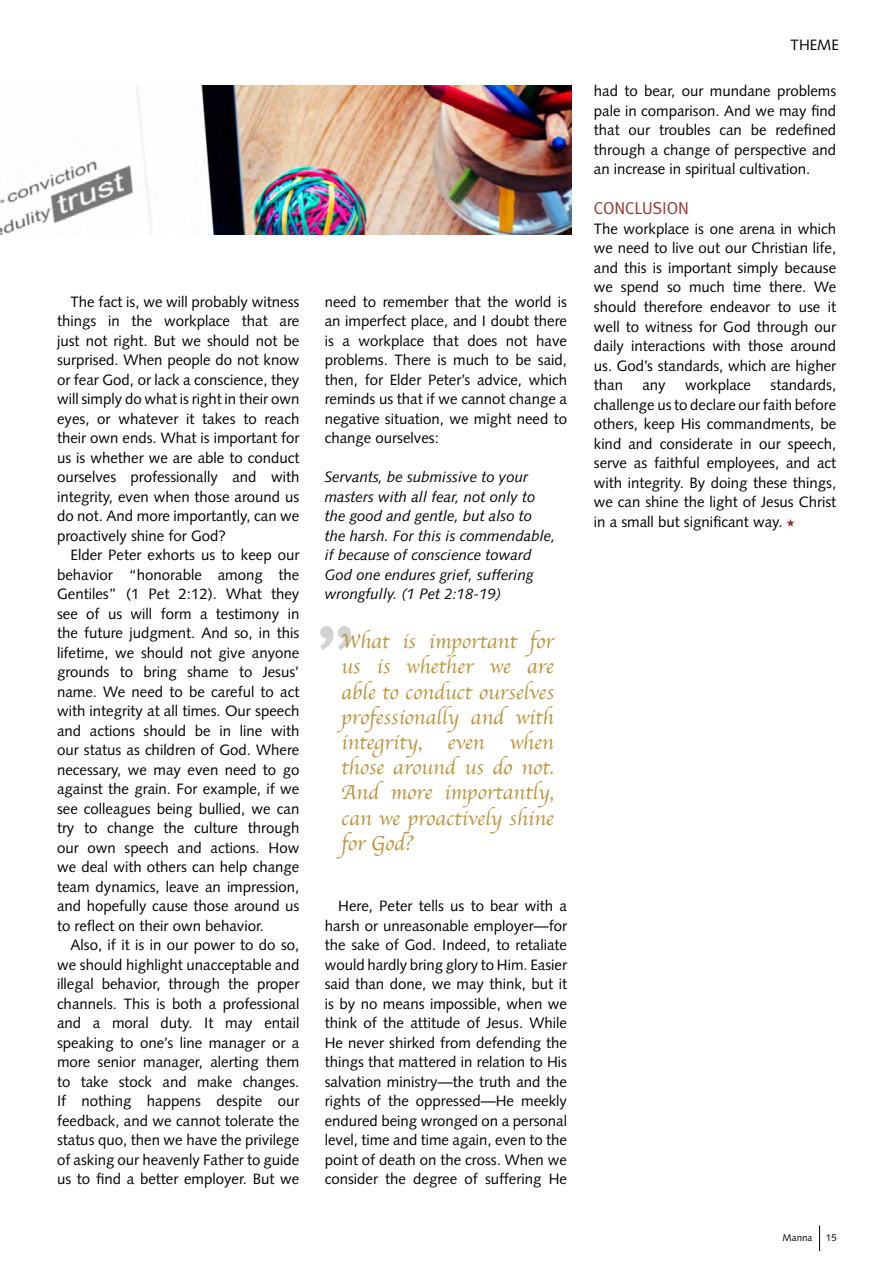
<style>
.page{position:relative;width:893px;height:1263px;background:#fff}
.page>*{position:absolute;margin:0;border:0;box-sizing:border-box;transform-origin:0 0}
.t1{font:90px "Meta";color:#d1d3d4}
.t2{font:21px/25.2px "Apple Chancery";color:#bb9238;text-align:justify}
.t3{font:17.25px "Meta";color:#93352d}
.t4{font:15px/19.5px "Syntax";color:#000;text-align:justify}
.t5{font:italic 15px/19.5px "Syntax";color:#000}
.t6{font:9.75px "Syntax";color:#000}
</style>
<div class="page">
<svg style="left:787px;top:519px;width:7px;height:8px"></svg>
<svg style="left:819px;top:1225px;width:1px;height:26px"></svg>
<img style="left:0;top:86px;width:571px;height:148px">
<p class="t4" style="left:57px;top:292px;width:244px;text-indent:14px">The fact is, we will probably witness things in the workplace that are just not right. But we should not be surprised. When people do not know or fear God, or lack a conscience, they will simply do what is right in their own eyes, or whatever it takes to reach their own ends. What is important for us is whether we are able to conduct ourselves professionally and with integrity, even when those around us do not. And more importantly, can we proactively shine for God?</p>
<p class="t4" style="left:57px;top:545px;width:244px;text-indent:14px">Elder Peter exhorts us to keep our behavior “honorable among the Gentiles” (1 Pet 2:12). What they see of us will form a testimony in the future judgment. And so, in this lifetime, we should not give anyone grounds to bring shame to Jesus’ name. We need to be careful to act with integrity at all times. Our speech and actions should be in line with our status as children of God. Where necessary, we may even need to go against the grain. For example, if we see colleagues being bullied, we can try to change the culture through our own speech and actions. How we deal with others can help change team dynamics, leave an impression, and hopefully cause those around us to reflect on their own behavior.</p>
<p class="t4" style="left:57px;top:935px;width:244px;text-indent:14px">Also, if it is in our power to do so, we should highlight unacceptable and illegal behavior, through the proper channels. This is both a professional and a moral duty. It may entail speaking to one’s line manager or a more senior manager, alerting them to take stock and make changes.<br>If nothing happens despite our feedback, and we cannot tolerate the status quo, then we have the privilege of asking our heavenly Father to guide us to find a better employer. But we</p>
<p class="t4" style="left:325px;top:292px;width:244px">need to remember that the world is an imperfect place, and I doubt there is a workplace that does not have problems. There is much to be said, then, for Elder Peter’s advice, which reminds us that if we cannot change a negative situation, we might need to change ourselves:</p>
<p class="t5" style="left:325px;top:467px;width:232px">Servants, be submissive to your masters with all fear, not only to the good and gentle, but also to the harsh. For this is commendable, if because of conscience toward<br>God one endures grief, suffering wrongfully. (1 Pet 2:18-19)</p>
<h1 class="t1" style="left:316px;top:605px;width:43px">”</h1>
<h2 class="t2" style="left:341px;top:629px;width:214px">What is important for us is whether we are able to conduct ourselves professionally and with integrity, even when those around us do not.<br>And more importantly, can we proactively shine for God?</h2>
<p class="t4" style="left:325px;top:896px;width:244px;text-indent:14px">Here, Peter tells us to bear with a harsh or unreasonable employer—for the sake of God. Indeed, to retaliate would hardly bring glory to Him. Easier said than done, we may think, but it is by no means impossible, when we think of the attitude of Jesus. While He never shirked from defending the things that mattered in relation to His salvation ministry—the truth and the rights of the oppressed—He meekly endured being wronged on a personal level, time and time again, even to the point of death on the cross. When we consider the degree of suffering He</p>
<p class="t4" style="left:791px;top:35px;width:50px">THEME</p>
<p class="t4" style="left:594px;top:81px;width:244px">had to bear, our mundane problems pale in comparison. And we may find that our troubles can be redefined through a change of perspective and an increase in spiritual cultivation.</p>
<p class="t3" style="left:594px;top:199px;width:97px">CONCLUSION</p>
<p class="t4" style="left:594px;top:219px;width:244px">The workplace is one arena in which we need to live out our Christian life, and this is important simply because we spend so much time there. We should therefore endeavor to use it well to witness for God through our daily interactions with those around us. God’s standards, which are higher than</p>
<p class="t4" style="left:594px;top:375px;width:244px;text-indent:177px">standards, challenge us to declare our faith before others, keep His commandments, be kind and considerate in our speech, serve as faithful employees, and act with integrity. By doing these things, we can shine the light of Jesus Christ in a small but significant way.</p>
<p class="t4" style="left:642px;top:375px;width:25px">any</p>
<p class="t4" style="left:685px;top:375px;width:67px">workplace</p>
<p class="t6" style="left:783px;top:1232px;width:31px">Manna</p>
<p class="t6" style="left:826px;top:1232px;width:12px">15</p>
</div>
